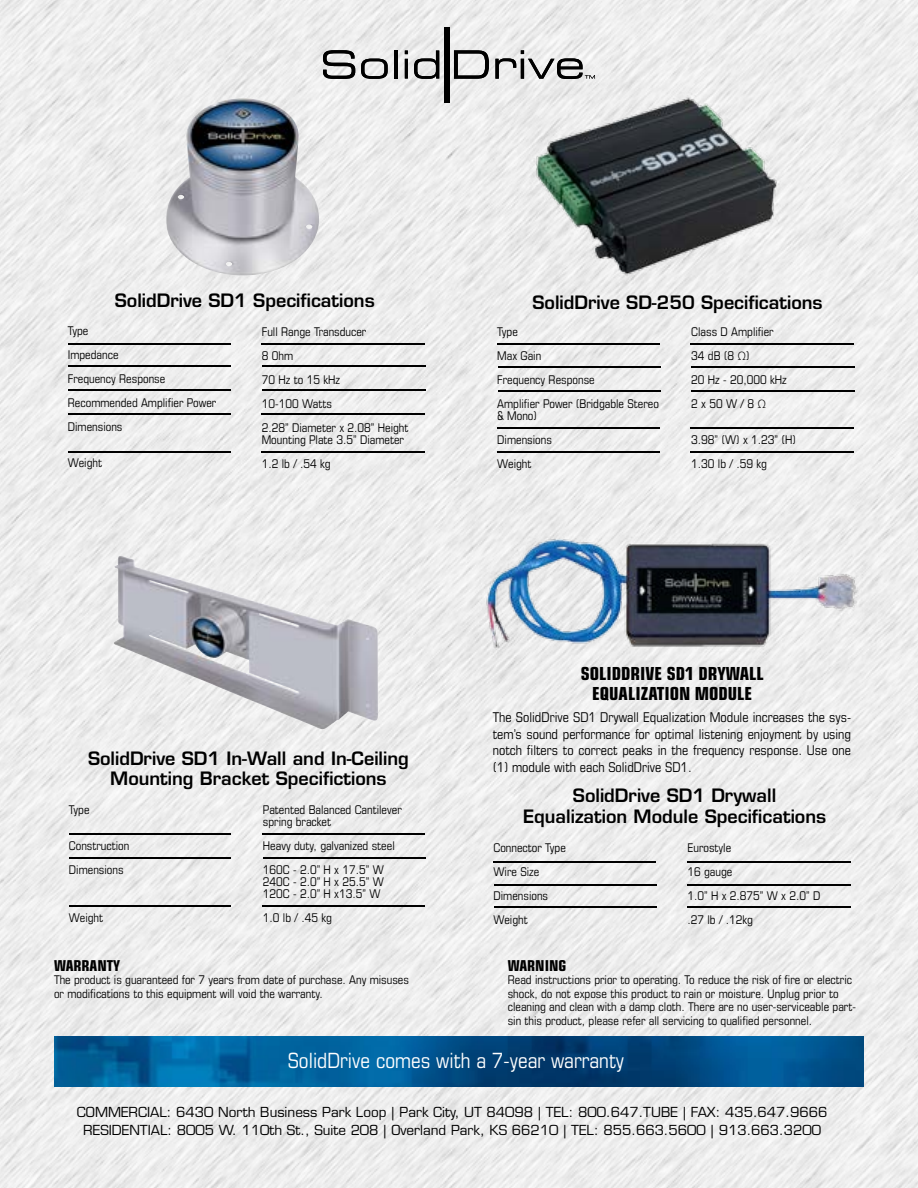
<style>
.page{position:relative;width:918px;height:1188px;background:#fff}
.page>*{position:absolute;margin:0;border:0;box-sizing:border-box;transform-origin:0 0}
.t1{font:condensed 21px "Eurostile LT Std";color:#fff}
.t2{font:600 18px/19.5px "Eurostile LT Std";color:#000;text-align:center}
.t3{font:700 condensed 18px/19.5px "Eurostile LT Std";color:#000;text-align:center}
.t4{font:700 condensed 15px "Eurostile LT Std";color:#000}
.t5{font:condensed 13.5px/16.5px "Eurostile LT Std";color:#000;text-align:justify}
.t6{font:13.5px/18px "Eurostile LT Std";color:#000;text-align:center}
.t7{font:condensed 12px/24px "Eurostile LT Std";color:#000}
.s1{font-family:"Helvetica Neue LT Std";font-weight:300;font-stretch:normal}
</style>
<div class="page">
<img style="left:0;top:0;width:918px;height:1188px">
<img style="left:54px;top:1037px;width:810px;height:49px">
<svg style="left:323px;top:50px;width:32px;height:29px"></svg>
<svg style="left:361px;top:59px;width:27px;height:20px"></svg>
<hr style="left:394px;top:50px;width:3px;height:29px;background:#000">
<hr style="left:405px;top:59px;width:3px;height:20px;background:#000">
<svg style="left:405px;top:50px;width:3px;height:4px"></svg>
<svg style="left:414px;top:50px;width:25px;height:29px"></svg>
<svg style="left:454px;top:50px;width:35px;height:29px"></svg>
<svg style="left:495px;top:50px;width:100px;height:29px"></svg>
<div style="left:444px;top:27px;width:6px;height:75px;background:#000"></div>
<img style="left:114px;top:556px;width:264px;height:174px">
<hr style="left:69px;top:834px;width:162px;height:1px;background:#000">
<hr style="left:262px;top:834px;width:163px;height:1px;background:#000">
<hr style="left:70px;top:858px;width:161px;height:1px;background:#000">
<hr style="left:69px;top:906px;width:162px;height:1px;background:#000">
<hr style="left:263px;top:858px;width:162px;height:1px;background:#000">
<hr style="left:262px;top:906px;width:163px;height:1px;background:#000">
<img style="left:166px;top:98px;width:153px;height:177px">
<hr style="left:68px;top:343px;width:163px;height:1px;background:#000">
<hr style="left:261px;top:343px;width:164px;height:1px;background:#000">
<hr style="left:68px;top:365px;width:163px;height:2px;background:#000">
<hr style="left:68px;top:389px;width:163px;height:2px;background:#000">
<hr style="left:68px;top:413px;width:163px;height:2px;background:#000">
<hr style="left:68px;top:451px;width:163px;height:1px;background:#000">
<hr style="left:262px;top:365px;width:163px;height:2px;background:#000">
<hr style="left:262px;top:389px;width:163px;height:2px;background:#000">
<hr style="left:261px;top:413px;width:164px;height:2px;background:#000">
<hr style="left:261px;top:451px;width:164px;height:1px;background:#000">
<hr style="left:493px;top:861px;width:163px;height:2px;background:#000">
<hr style="left:687px;top:861px;width:163px;height:2px;background:#000">
<hr style="left:494px;top:884px;width:163px;height:1px;background:#000">
<hr style="left:494px;top:906px;width:163px;height:2px;background:#000">
<hr style="left:687px;top:884px;width:164px;height:1px;background:#000">
<hr style="left:687px;top:906px;width:164px;height:2px;background:#000">
<img style="left:468px;top:499px;width:408px;height:196px">
<img style="left:517px;top:80px;width:279px;height:222px">
<hr style="left:497px;top:344px;width:163px;height:1px;background:#000">
<hr style="left:691px;top:344px;width:163px;height:1px;background:#000">
<hr style="left:498px;top:366px;width:163px;height:2px;background:#000">
<hr style="left:498px;top:390px;width:163px;height:2px;background:#000">
<hr style="left:497px;top:428px;width:163px;height:1px;background:#000">
<hr style="left:497px;top:452px;width:163px;height:1px;background:#000">
<hr style="left:691px;top:366px;width:164px;height:2px;background:#000">
<hr style="left:691px;top:390px;width:164px;height:2px;background:#000">
<hr style="left:691px;top:428px;width:163px;height:1px;background:#000">
<hr style="left:691px;top:452px;width:163px;height:1px;background:#000">
<h2 class="t2" style="left:115px;top:290px;width:261px">SolidDrive SD1 Specifications</h2>
<p class="t7" style="left:68px;top:319px;width:150px">Type<br>Impedance<br>Frequency Response<br>Recommended Amplifier Power<br>Dimensions</p>
<p class="t7" style="left:68px;top:451px;width:36px">Weight</p>
<p class="t7" style="left:262px;top:319px;width:148px">Full Range Transducer<br>8 0hm<br>70 Hz to 15 kHz<br>10-100 Watts<br>2.28” Diameter x 2.08” Height</p>
<p class="t7" style="left:262px;top:427px;width:144px">Mounting Plate 3.5” Diameter<br>1.2 lb / .54 kg</p>
<h2 class="t2" style="left:88px;top:749px;width:322px">SolidDrive SD1 In-Wall and In-Ceiling<br>Mounting Bracket Specifictions</h2>
<p class="t7" style="left:69px;top:797px;width:22px">Type</p>
<p class="t7" style="left:69px;top:833px;width:62px">Construction<br>Dimensions</p>
<p class="t7" style="left:69px;top:905px;width:36px">Weight</p>
<p class="t7" style="left:263px;top:804px;width:140px;line-height:12px">Patented Balanced Cantilever spring bracket</p>
<p class="t7" style="left:263px;top:834px;width:133px">Heavy duty, galvanized steel<br>160C - 2.0” H x 17.5” W</p>
<p class="t7" style="left:263px;top:876px;width:122px;line-height:12px">240C - 2.0” H x 25.5” W<br>120C - 2.0” H x13.5” W</p>
<p class="t7" style="left:263px;top:906px;width:70px">1.0 lb / .45 kg</p>
<p class="t4" style="left:54px;top:956px;width:68px">WARRANTY</p>
<p class="t7" style="left:54px;top:973px;width:357px;line-height:13.5px">The product is guaranteed for 7 years from date of purchase. Any misuses or modifications to this equipment will void the warranty.</p>
<h2 class="t2" style="left:533px;top:292px;width:292px">SolidDrive SD-250 Specifications</h2>
<p class="t7" style="left:497px;top:319px;width:163px">Type<br>Max Gain<br>Frequency Response<br>Amplifier Power (Bridgable Stereo</p>
<p class="t7" style="left:497px;top:403px;width:56px">&amp; Mono)<br>Dimensions<br>Weight</p>
<p class="t7" style="left:691px;top:320px;width:97px">Class D Amplifier<br>34 dB (8 <span class="s1">Ω</span>)<br>20 Hz - 20,000 kHz<br>2 x 50 W / 8 <span class="s1">Ω</span></p>
<p class="t7" style="left:691px;top:428px;width:106px">3.98” (W) x 1.23” (H)<br>1.30 lb / .59 kg</p>
<h2 class="t3" style="left:581px;top:664px;width:184px">SOLIDDRIVE SD1 DRYWALL<br>EQUALIZATION MODULE</h2>
<p class="t5" style="left:493px;top:709px;width:360px">The SolidDrive SD1 Drywall Equalization Module increases the sys&shy;tem’s sound performance for optimal listening enjoyment by using notch filters to correct peaks in the frequency response. Use one (1) module with each SolidDrive SD1.</p>
<h2 class="t2" style="left:523px;top:785px;width:305px;line-height:21px">SolidDrive SD1 Drywall<br>Equalization Module Specifications</h2>
<p class="t7" style="left:493px;top:835px;width:74px">Connector Type<br>Wire Size<br>Dimensions<br>Weight</p>
<p class="t7" style="left:687px;top:836px;width:134px">Eurostyle<br>16 gauge<br>1.0” H x 2.875” W x 2.0” D .27 lb / .12kg</p>
<p class="t4" style="left:508px;top:956px;width:60px">WARNING</p>
<p class="t7" style="left:508px;top:973px;width:350px;line-height:13.5px">Read instructions prior to operating. To reduce the risk of fire or electric shock, do not expose this product to rain or moisture. Unplug prior to cleaning and clean with a damp cloth. There are no user-serviceable part&shy;sin this product, please refer all servicing to qualified personnel.</p>
<h1 class="t1" style="left:288px;top:1048px;width:338px">SolidDrive comes with a 7-year warranty</h1>
<p class="t6" style="left:77px;top:1103px;width:752px">COMMERCIAL: 6430 North Business Park Loop | Park City, UT 84098 | TEL: 800.647.TUBE | FAX: 435.647.9666<br>RESIDENTIAL: 8005 W. 110th St., Suite 208 | Overland Park, KS 66210 | TEL: 855.663.5600 | 913.663.3200</p>
</div>
